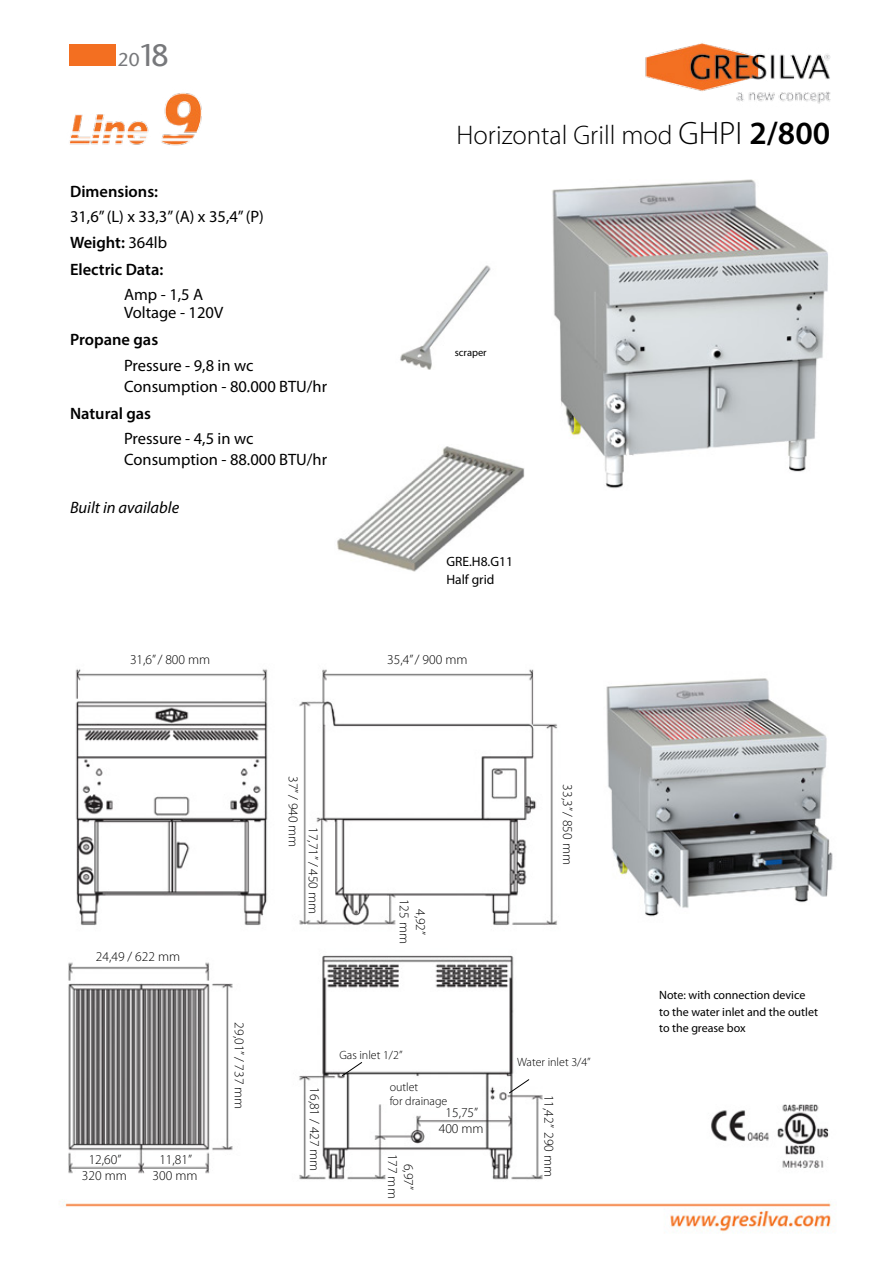
<style>
.page{position:relative;width:893px;height:1263px;background:#fff}
.page>*{position:absolute;margin:0;border:0;box-sizing:border-box;transform-origin:0 0}
.t1{font:300 27px "Myriad Pro";color:#000}
.t2{font:500 18px "Stone Sans";color:#77787b}
.t3{font:16.5px/21px "Myriad Pro";color:#000}
.t4{font:600 16.5px "Myriad Pro";color:#000}
.t5{font:italic 16.5px "Myriad Pro";color:#000}
.t6{font:300 13.5px/16.2px "Myriad Pro";color:#000;text-align:center}
.t7{font:13.5px/18px "Myriad Pro";color:#000}
.t8{font:12px/16.5px "Myriad Pro";color:#000}
.t9{font:300 12px/14.4px "Myriad Pro";color:#000}
.t10{font:10.5px "Myriad Pro";color:#000}
.s1{font-size:30px}
.s2{font-weight:600}
.s3{font-size:32.55px}
.s4{font-weight:600;font-size:32.55px}
</style>
<div class="page">
<img style="left:62px;top:44px;width:771px;height:1188px">
<img style="left:395px;top:261px;width:102px;height:108px">
<img style="left:641px;top:43px;width:192px;height:90px">
<img style="left:62px;top:87px;width:191px;height:64px">
<img style="left:335px;top:444px;width:189px;height:129px">
<svg style="left:508px;top:1078px;width:22px;height:16px"></svg>
<svg style="left:341px;top:1061px;width:22px;height:16px"></svg>
<div style="left:69px;top:44px;width:46px;height:22px;background:#f36f21"></div>
<h2 class="t2" style="left:118px;top:48px;width:53px">20<span class="s1">18</span></h2>
<p class="t4" style="left:70px;top:181px;width:90px">Dimensions:</p>
<p class="t3" style="left:70px;top:204px;width:195px;line-height:25.5px">31,6” (L) x 33,3” (A) x 35,4” (P)<br><span class="s2">Weight:</span> 364lb</p>
<p class="t4" style="left:70px;top:259px;width:95px">Electric Data:</p>
<p class="t3" style="left:124px;top:286px;width:101px;line-height:18px">Amp - 1,5 A<br>Voltage - 120V</p>
<p class="t4" style="left:70px;top:329px;width:90px">Propane gas</p>
<p class="t3" style="left:124px;top:355px;width:205px">Pressure - 9,8 in wc<br>Consumption - 80.000 BTU/hr</p>
<p class="t4" style="left:70px;top:403px;width:83px">Natural gas</p>
<p class="t3" style="left:124px;top:428px;width:205px">Pressure - 4,5 in wc<br>Consumption - 88.000 BTU/hr</p>
<p class="t5" style="left:70px;top:499px;width:111px">Built in available</p>
<p class="t6" style="left:130px;top:651px;width:82px">31,6” / 800 mm</p>
<p class="t6" style="left:96px;top:948px;width:86px">24,49 / 622 mm</p>
<p class="t6" style="left:301px;top:776px;width:73px;rotate:90deg">37” / 940 mm</p>
<p class="t6" style="left:321px;top:827px;width:88px;rotate:90deg">17,71” / 450 mm</p>
<h1 class="t1" style="left:457px;top:120px;width:375px">Horizontal Grill mod <span class="s3">GHPI</span> <span class="s4">2/800</span></h1>
<p class="t10" style="left:455px;top:347px;width:33px">scraper</p>
<p class="t7" style="left:446px;top:553px;width:68px">GRE.H8.G11<br>Half grid</p>
<p class="t6" style="left:387px;top:651px;width:82px">35,4” / 900 mm</p>
<p class="t6" style="left:428px;top:899px;width:46px;rotate:90deg">4,92”<br>125 mm</p>
<p class="t6" style="left:576px;top:784px;width:82px;rotate:90deg">33,3” / 850 mm</p>
<p class="t6" style="left:247px;top:1022px;width:88px;rotate:90deg">29,01” / 737 mm</p>
<p class="t9" style="left:339px;top:1048px;width:65px">Gas inlet 1/2”</p>
<p class="t9" style="left:517px;top:1055px;width:75px">Water inlet 3/4”</p>
<p class="t9" style="left:390px;top:1080px;width:59px">outlet<br>for drainage</p>
<p class="t6" style="left:323px;top:1087px;width:86px;rotate:90deg">16,81 / 427 mm</p>
<p class="t6" style="left:439px;top:1104px;width:46px">15,75”<br>400 mm</p>
<p class="t6" style="left:557px;top:1095px;width:84px;rotate:90deg">11,42” 290 mm</p>
<p class="t6" style="left:82px;top:1151px;width:46px">12,60”<br>320 mm</p>
<p class="t6" style="left:153px;top:1151px;width:46px">11,81”<br>300 mm</p>
<p class="t6" style="left:417px;top:1154px;width:46px;rotate:90deg">6,97”<br>177 mm</p>
<p class="t8" style="left:659px;top:987px;width:160px">Note: with connection device to the water inlet and the outlet to the grease box</p>
</div>
